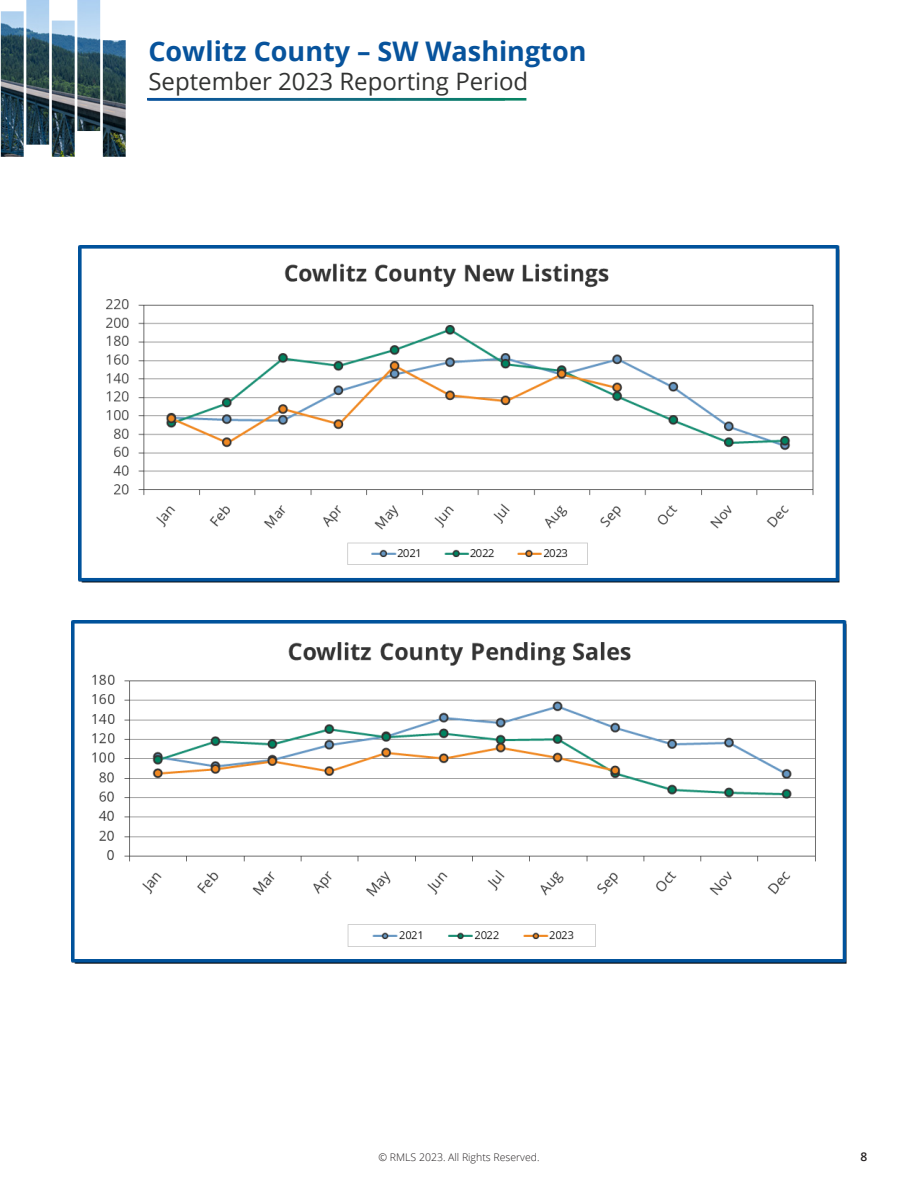
<style>
.page{position:relative;width:918px;height:1188px;background:#fff}
.page>*{position:absolute;margin:0;border:0;box-sizing:border-box;transform-origin:0 0}
.t1{font:700 27px "Open Sans";color:#07539c}
.t2{font:24px "Open Sans";color:#323332}
.t3{font:600 12px "Open Sans";color:#231f20}
.t4{font:300 10.5px "Open Sans";color:#231f20}
</style>
<div class="page">
<img style="left:1px;top:0;width:125px;height:157px">
<img style="left:79px;top:246px;width:760px;height:337px">
<img style="left:72px;top:620px;width:774px;height:343px">
<h1 class="t1" style="left:148px;top:41px;width:440px">Cowlitz County – SW Washington</h1>
<h2 class="t2" style="left:148px;top:72px;width:381px">September 2023 Reporting Period</h2>
<p class="t4" style="left:378px;top:1154px;width:163px">© RMLS 2023. All Rights Reserved.</p>
<p class="t3" style="left:860px;top:1152px;width:8px">8</p>
</div>
